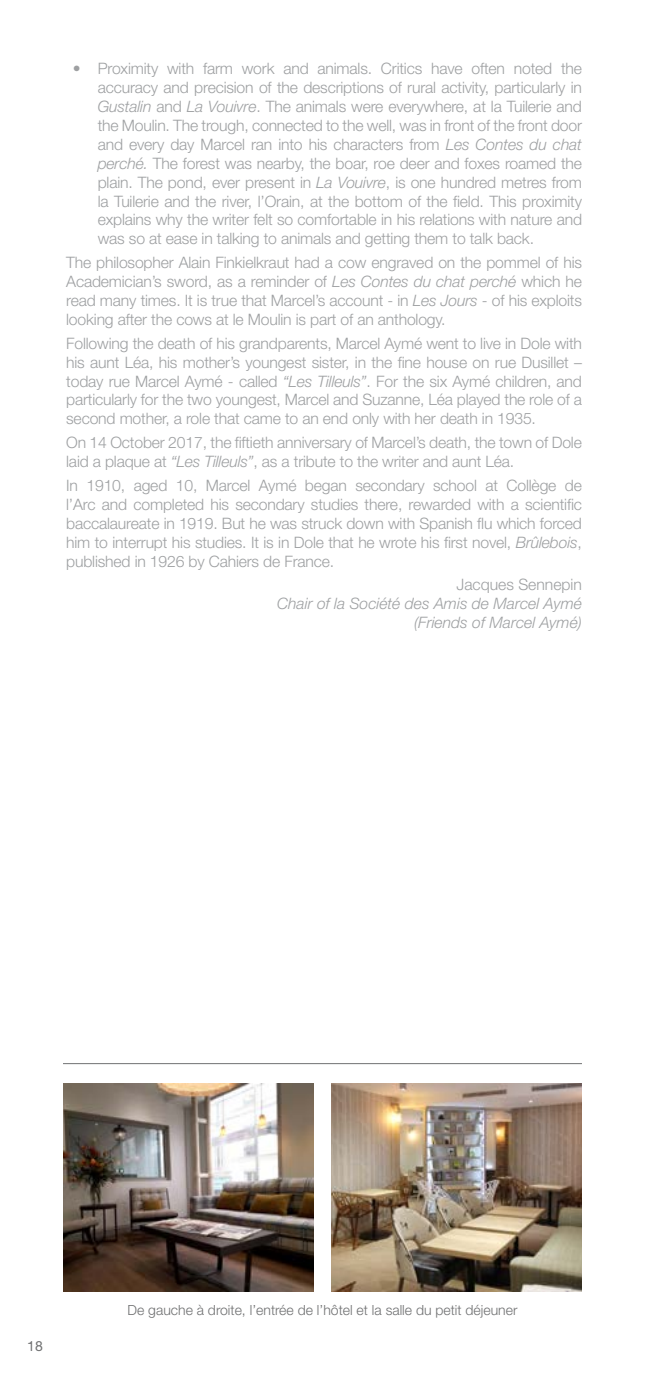
<style>
.page{position:relative;width:645px;height:1389px;background:#fff}
.page>*{position:absolute;margin:0;border:0;box-sizing:border-box;transform-origin:0 0}
.t1{font:300 15.75px/18.9px "Helvetica Neue LT Std";letter-spacing:-.01em;color:#9ea0a2;text-align:justify}
.t2{font:italic 300 15.75px/18.9px "Helvetica Neue LT Std";color:#9ea0a2;text-align:right}
.t3{font:300 14px "Helvetica Neue LT Std";color:#707172}
.t4{font:14px "Helvetica Neue LT Std";color:#707172}
.s1{font-style:italic}
.s2{font-style:normal}
</style>
<div class="page">
<hr style="left:63px;top:1063px;width:519px;height:1px;background:#707172">
<img style="left:63px;top:1083px;width:251px;height:208px">
<img style="left:331px;top:1083px;width:251px;height:208px">
<p class="t1" style="left:98px;top:59px;width:486px;text-indent:-25px">• Proximity with farm work and animals. Critics have often noted the accuracy and precision of the descriptions of rural activity, particularly in <span class="s1">Gustalin</span> and <span class="s1">La Vouivre</span>. The animals were everywhere, at la Tuilerie and the Moulin. The trough, connected to the well, was in front of the front door and every day Marcel ran into his characters from <span class="s1">Les Contes du chat perché.</span> The forest was nearby, the boar, roe deer and foxes roamed the plain. The pond, ever present in <span class="s1">La Vouivre</span>, is one hundred metres from la Tuilerie and the river, l’Orain, at the bottom of the field. This proximity explains why the writer felt so comfortable in his relations with nature and was so at ease in talking to animals and getting them to talk back.</p>
<p class="t1" style="left:66px;top:253px;width:517px">The philosopher Alain Finkielkraut had a cow engraved on the pommel of his Academician’s sword, as a reminder of <span class="s1">Les Contes du chat perché</span> which he read many times. It is true that Marcel’s account - in <span class="s1">Les Jours</span> - of his exploits looking after the cows at le Moulin is part of an anthology.</p>
<p class="t1" style="left:66px;top:333px;width:517px">Following the death of his grandparents, Marcel Aymé went to live in Dole with his aunt Léa, his mother’s youngest sister, in the fine house on rue Dusillet – today rue Marcel Aymé - called <span class="s1">“Les Tilleuls”</span>. For the six Aymé children, and particularly for the two youngest, Marcel and Suzanne, Léa played the role of a second mother, a role that came to an end only with her death in 1935.</p>
<p class="t1" style="left:66px;top:433px;width:517px">On 14 October 2017, the fiftieth anniversary of Marcel’s death, the town of Dole laid a plaque at <span class="s1">“Les Tilleuls”</span>, as a tribute to the writer and aunt Léa.</p>
<p class="t1" style="left:66px;top:476px;width:517px">In 1910, aged 10, Marcel Aymé began secondary school at Collège de l’Arc and completed his secondary studies there, rewarded with a scientific baccalaureate in 1919. But he was struck down with Spanish flu which forced him to interrupt his studies. It is in Dole that he wrote his first novel, <span class="s1">Brûlebois</span>, published in 1926 by Cahiers de France.</p>
<p class="t2" style="left:277px;top:575px;width:306px"><span class="s2">Jacques Sennepin<br></span>Chair of la Société des Amis de Marcel Aymé (Friends of Marcel Aymé)</p>
<p class="t4" style="left:27px;top:1338px;width:17px">18</p>
<p class="t3" style="left:128px;top:1302px;width:391px">De gauche à droite, l’entrée de l’hôtel et la salle du petit déjeuner</p>
</div>
